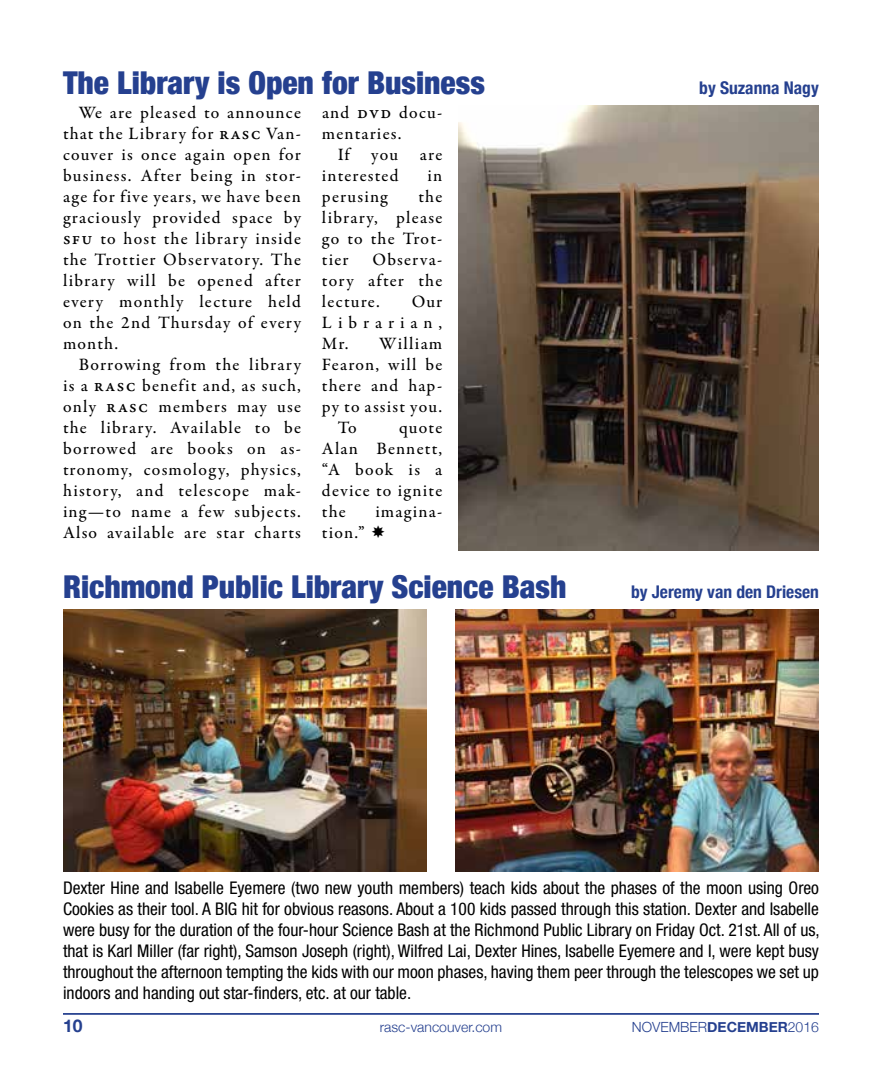
<style>
.page{position:relative;width:882px;height:1071px;background:#fff}
.page>*{position:absolute;margin:0;border:0;box-sizing:border-box;transform-origin:0 0}
.t1{font:900 condensed 31.5px "Helvetica Neue";color:#25408f}
.t2{font:500 17.5px/21px "Garamond Premr Pro";letter-spacing:.07em;color:#000;text-align:justify}
.t3{font:condensed 17.5px/21px "Helvetica Neue LT Std";color:#000;text-align:justify}
.t4{font:700 condensed 17.5px "Helvetica Neue";color:#25408f}
.t5{font:500 17.5px "Garamond Premr Pro";letter-spacing:.34em;color:#000}
.t6{font:700 17.5px "Helvetica Neue";color:#25408f}
.t7{font:300 14px "Helvetica Neue";color:#25408f}
.s1{font-family:"Garamond Premr Pro Med Capt";font-weight:400}
.s2{font-weight:700}
</style>
<div class="page">
<hr style="left:63px;top:1013px;width:756px;height:2px;background:#25408f">
<img style="left:63px;top:609px;width:364px;height:262px">
<img style="left:455px;top:609px;width:364px;height:262px">
<img style="left:458px;top:105px;width:361px;height:446px">
<h1 class="t1" style="left:63px;top:56px;width:423px">The Library is Open for Business</h1>
<p class="t4" style="left:699px;top:73px;width:121px">by Suzanna Nagy</p>
<p class="t2" style="left:63px;top:102px;width:240px;text-indent:16px">We are pleased to announce that the Library for <span class="s1">rasc</span> Van&shy;couver is once again open for business. After being in stor&shy;age for five years, we have been graciously provided space by <span class="s1">sfu</span> to host the library inside the Trottier Observatory. The library will be opened after every monthly lecture held on the 2nd Thursday of every month.</p>
<p class="t2" style="left:63px;top:354px;width:240px;text-indent:16px">Borrowing from the library is a <span class="s1">rasc</span> benefit and, as such, only <span class="s1">rasc</span> members may use the library. Available to be borrowed are books on as&shy;tronomy, cosmology, physics, history, and telescope mak&shy;ing—to name a few subjects.<br>Also available are star charts</p>
<p class="t2" style="left:322px;top:102px;width:122px">and <span class="s1">dvd</span> docu&shy;mentaries.</p>
<p class="t2" style="left:322px;top:144px;width:122px;text-indent:16px">If you are interested</p>
<p class="t2" style="left:428px;top:165px;width:16px">in</p>
<p class="t2" style="left:322px;top:186px;width:122px;text-indent:96px">the library, please go to the Trot&shy;tier</p>
<p class="t2" style="left:322px;top:186px;width:67px">perusing</p>
<p class="t2" style="left:322px;top:249px;width:122px;text-indent:50px">Observa&shy;tory after the lecture.</p>
<p class="t2" style="left:412px;top:291px;width:32px">Our</p>
<p class="t5" style="left:322px;top:312px;width:122px">Librarian,</p>
<p class="t2" style="left:322px;top:333px;width:122px">Mr. William</p>
<p class="t2" style="left:322px;top:354px;width:122px">Fearon, will be</p>
<p class="t2" style="left:322px;top:375px;width:122px">there and hap-</p>
<p class="t2" style="left:322px;top:396px;width:122px">py to assist you.</p>
<p class="t2" style="left:338px;top:417px;width:21px">To</p>
<p class="t2" style="left:322px;top:417px;width:122px;text-indent:77px">quote Alan Bennett, “A book is a device to ignite the</p>
<p class="t2" style="left:375px;top:501px;width:68px">imagina-</p>
<p class="t2" style="left:322px;top:522px;width:44px">tion.”</p>
<h1 class="t1" style="left:63px;top:560px;width:505px">Richmond Public Library Science Bash</h1>
<p class="t4" style="left:631px;top:577px;width:189px">by Jeremy van den Driesen</p>
<p class="t3" style="left:63px;top:878px;width:758px">Dexter Hine and Isabelle Eyemere (two new youth members) teach kids about the phases of the moon using Oreo Cookies as their tool. A BIG hit for obvious reasons. About a 100 kids passed through this station. Dexter and Isabelle were busy for the duration of the four-hour Science Bash at the Richmond Public Library on Friday Oct. 21st. All of us, that is Karl Miller (far right), Samson Joseph (right), Wilfred Lai, Dexter Hines, Isabelle Eyemere and I, were kept busy throughout the afternoon tempting the kids with our moon phases, having them peer through the telescopes we set up indoors and handing out star-finders, etc. at our table.</p>
<p class="t6" style="left:63px;top:1012px;width:21px">10</p>
<p class="t7" style="left:380px;top:1016px;width:124px">rasc-vancouver.com</p>
<p class="t7" style="left:632px;top:1016px;width:189px">NOVEMBER<span class="s2">DECEMBER</span>2016</p>
</div>
